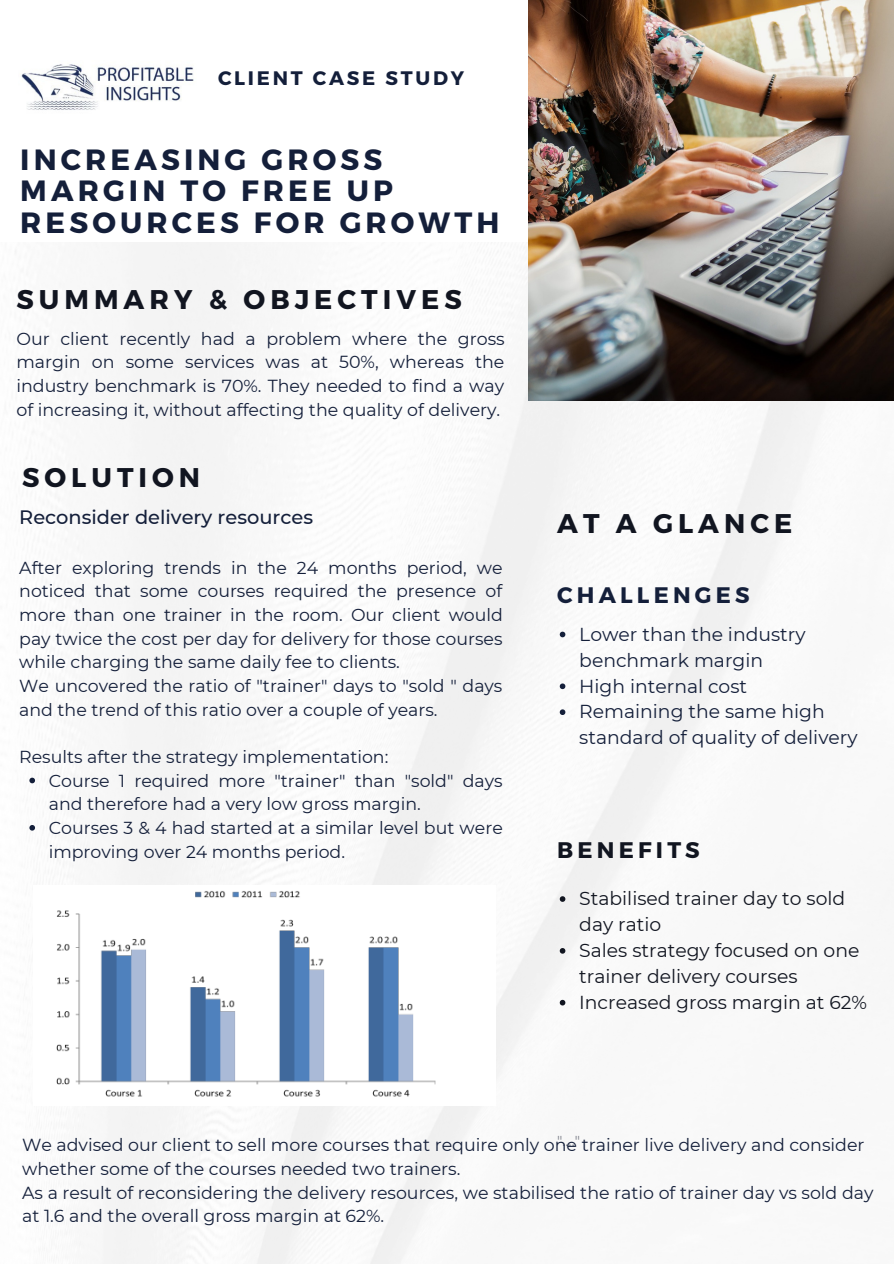
<style>
.page{position:relative;width:894px;height:1264px;background:#fff}
.page>*{position:absolute;margin:0;border:0;box-sizing:border-box;transform-origin:0 0}
.t1{font:700 29.25px/31.5px "Montserrat";letter-spacing:.14em;color:#141f3a}
.t2{font:700 27px "Montserrat";letter-spacing:.185em;color:#111520}
.t3{font:700 22.5px "Montserrat";letter-spacing:.185em;color:#141f3a}
.t4{font:700 22.5px "Montserrat";letter-spacing:.185em;color:#111520}
.t5{font:700 19.5px "Montserrat";letter-spacing:.14em;color:#141f3a}
.t6{font:500 19.35px "Montserrat";color:#141f3a}
.t7{font:18.75px/26px "Montserrat";color:#111520}
.t8{font:18.75px/26px "Montserrat";color:#141f3a}
.t9{font:17.4px/23.7px "Montserrat";color:#141f3a}
.t10{font:14.4px "Montserrat";color:#7b7e88}
</style>
<div class="page">
<img style="left:15px;top:242px;width:810px;height:1021px">
<img style="left:528px;top:0;width:365px;height:401px">
<img style="left:34px;top:885px;width:462px;height:220px">
<img style="left:21px;top:64px;width:173px;height:46px">
<svg style="left:29px;top:777px;width:6px;height:6px"></svg>
<svg style="left:29px;top:825px;width:6px;height:5px"></svg>
<svg style="left:559px;top:631px;width:6px;height:6px"></svg>
<svg style="left:559px;top:683px;width:6px;height:6px"></svg>
<svg style="left:559px;top:709px;width:6px;height:6px"></svg>
<svg style="left:559px;top:896px;width:6px;height:5px"></svg>
<svg style="left:559px;top:948px;width:6px;height:5px"></svg>
<svg style="left:559px;top:999px;width:6px;height:6px"></svg>
<p class="t5" style="left:218px;top:65px;width:247px">CLIENT CASE STUDY</p>
<p class="t1" style="left:20px;top:142px;width:480px">INCREASING GROSS<br>MARGIN TO FREE UP<br>RESOURCES FOR GROWTH</p>
<p class="t2" style="left:16px;top:282px;width:447px">SUMMARY &amp; OBJECTIVES</p>
<p class="t9" style="left:16px;top:327px;width:489px;text-align:justify">Our client recently had a problem where the gross margin on some services was at 50%, whereas the industry benchmark is 70%. They needed to find a way of increasing it, without affecting the quality of delivery.</p>
<p class="t2" style="left:22px;top:460px;width:179px">SOLUTION</p>
<p class="t6" style="left:19px;top:505px;width:295px">Reconsider delivery resources</p>
<p class="t9" style="left:19px;top:555px;width:485px;text-align:justify">After exploring trends in the 24 months period, we noticed that some courses required the presence of more than one trainer in the room. Our client would pay twice the cost per day for delivery for those courses while charging the same daily fee to clients.</p>
<p class="t9" style="left:19px;top:674px;width:484px">We uncovered the ratio of "trainer" days to "sold " days and the trend of this ratio over a couple of years.</p>
<p class="t9" style="left:19px;top:745px;width:370px">Results after the strategy implementation:</p>
<p class="t9" style="left:49px;top:768px;width:455px">Course 1 required more "trainer" than "sold" days and therefore had a very low gross margin.</p>
<p class="t9" style="left:49px;top:816px;width:455px">Courses 3 &amp; 4 had started at a similar level but were improving over 24 months period.</p>
<p class="t2" style="left:557px;top:506px;width:236px">AT A GLANCE</p>
<p class="t3" style="left:557px;top:581px;width:194px">CHALLENGES</p>
<p class="t8" style="left:579px;top:621px;width:228px">Lower than the industry benchmark margin</p>
<p class="t8" style="left:579px;top:672px;width:169px">High internal cost</p>
<p class="t8" style="left:579px;top:698px;width:280px">Remaining the same high standard of quality of delivery</p>
<p class="t4" style="left:557px;top:834px;width:144px">BENEFITS</p>
<p class="t7" style="left:579px;top:885px;width:267px">Stabilised trainer day to sold day ratio</p>
<p class="t7" style="left:579px;top:937px;width:281px">Sales strategy focused on one trainer delivery courses</p>
<p class="t7" style="left:579px;top:989px;width:289px">Increased gross margin at 62%</p>
<p class="t10" style="left:557px;top:1131px;width:24px">"...."</p>
<p class="t9" style="left:22px;top:1133px;width:843px">We advised our client to sell more courses that require only one trainer live delivery and consider</p>
<p class="t9" style="left:22px;top:1156px;width:439px">whether some of the courses needed two trainers.</p>
<p class="t9" style="left:22px;top:1180px;width:852px">As a result of reconsidering the delivery resources, we stabilised the ratio of trainer day vs sold day at 1.6 and the overall gross margin at 62%.</p>
</div>
